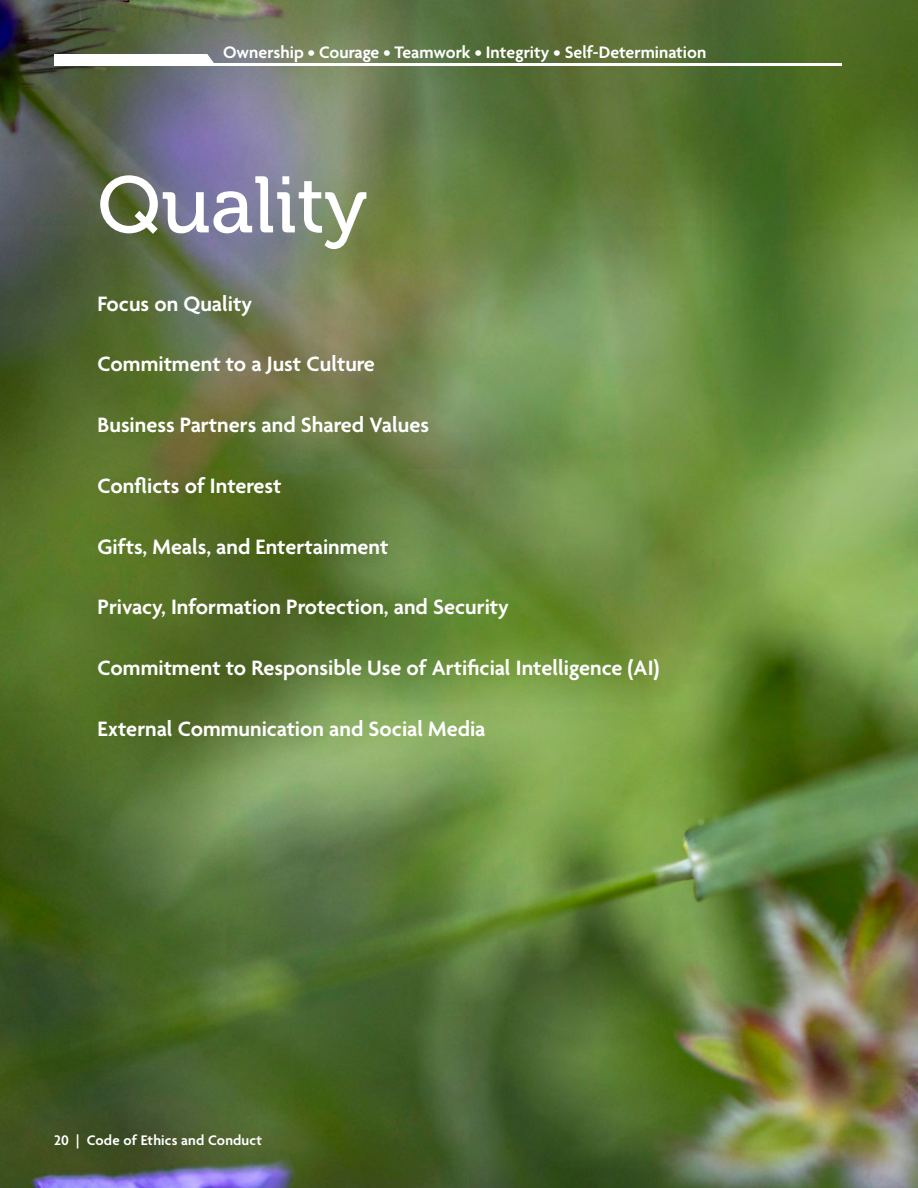
<style>
.page{position:relative;width:918px;height:1188px;background:#fff}
.page>*{position:absolute;margin:0;border:0;box-sizing:border-box;transform-origin:0 0}
.White_Header{font:79.5px "Museo 500";color:#fff}
.White_Body{font:600 22.5px "Agenda";color:#fff}
.t1{font:600 18px "Agenda";color:#fff}
.t2{font:600 15px "Agenda";letter-spacing:.01em;color:#fff}
</style>
<div class="page">
<img style="left:0;top:0;width:918px;height:1188px">
<hr style="left:54px;top:63px;width:788px;height:3px;background:#fff">
<svg style="left:54px;top:54px;width:160px;height:9px"></svg>
<p class="t1" style="left:223px;top:42px;width:485px">Ownership • Courage • Teamwork • Integrity • Self-Determination</p>
<p class="White_Header" style="left:98px;top:162px;width:271px">Quality</p>
<p class="White_Body" style="left:98px;top:291px;width:156px">Focus on Quality</p>
<p class="White_Body" style="left:98px;top:352px;width:279px">Commitment to a Just Culture</p>
<p class="White_Body" style="left:98px;top:413px;width:333px">Business Partners and Shared Values</p>
<p class="White_Body" style="left:98px;top:473px;width:186px">Conflicts of Interest</p>
<p class="White_Body" style="left:98px;top:534px;width:292px">Gifts, Meals, and Entertainment</p>
<p class="White_Body" style="left:98px;top:595px;width:413px">Privacy, Information Protection, and Security</p>
<p class="White_Body" style="left:98px;top:656px;width:564px">Commitment to Responsible Use of Artificial Intelligence (AI)</p>
<p class="White_Body" style="left:98px;top:716px;width:389px">External Communication and Social Media</p>
<p class="t2" style="left:54px;top:1132px;width:209px">20 | Code of Ethics and Conduct</p>
</div>
